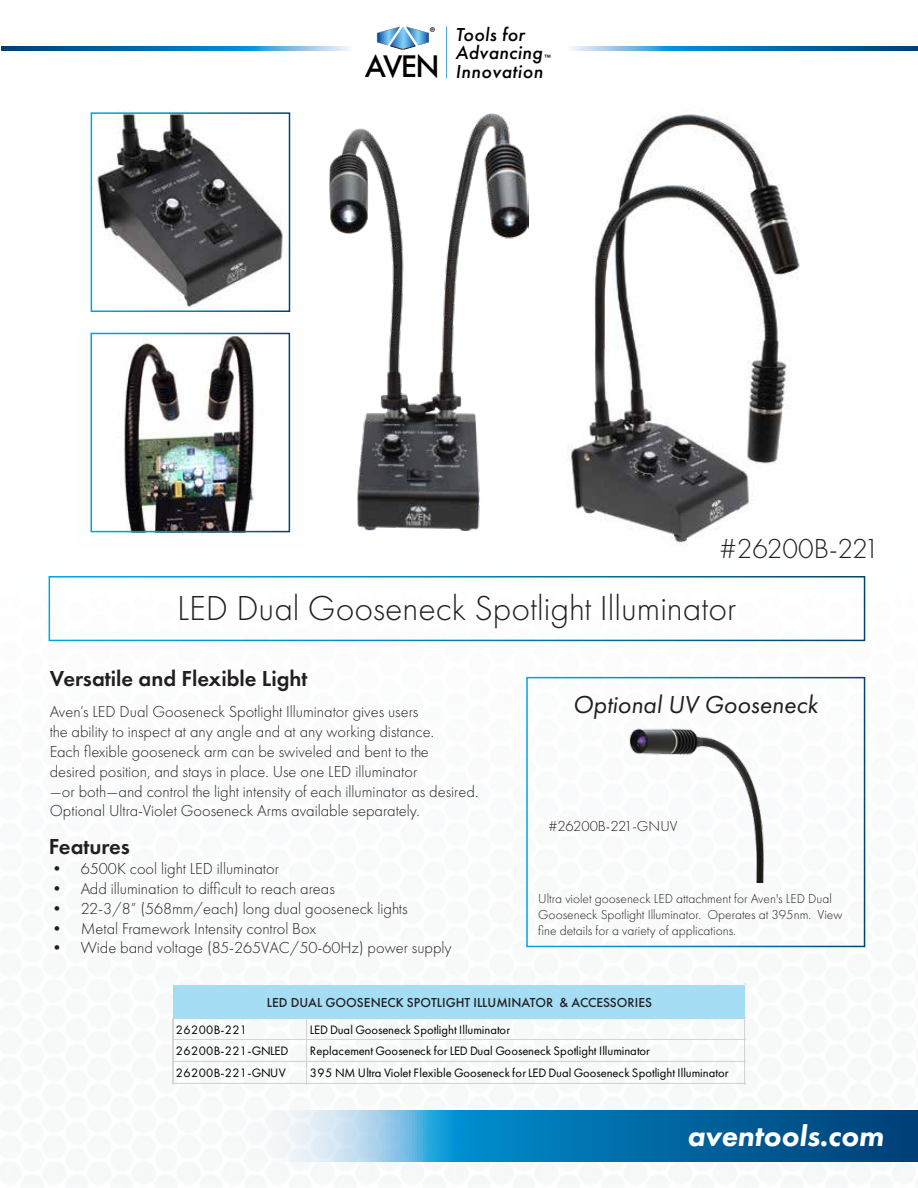
<style>
.page{position:relative;width:918px;height:1188px;background:#fff}
.page>*{position:absolute;margin:0;border:0;box-sizing:border-box;transform-origin:0 0}
.t1{font:300 36px "Futura PT";color:#231f20}
.t2{font:italic 800 30px "Futura PT";color:#fff}
.t3{font:300 28.5px "Futura PT";color:#231f20}
.t4{font:italic 25.5px "Futura PT";color:#231f20}
.t5{font:600 22.5px "Futura PT";color:#231f20}
.t6{font:italic 500 19.5px "Futura PT";letter-spacing:.02em;color:#000}
.t7{font:300 16.5px/19.8px "Futura PT";color:#231f20}
.t8{font:300 15px "Futura PT";color:#231f20}
.t9{font:14.4px "Myriad Pro";color:#000}
.t10{font:300 13.5px/16.2px "Futura PT";color:#231f20}
.t11{font:500 13.5px "Futura PT";color:#231f20}
.t12{font:12.6px "Futura PT";letter-spacing:-.005em;color:#000}
.t13{font:12.6px "Futura PT";letter-spacing:.03em;color:#000}
.t14{font:10.8px "Myriad Pro";color:#000}
.s1{font-style:normal;font-size:32.55px}
</style>
<div class="page">
<img style="left:48px;top:576px;width:870px;height:586px">
<img style="left:567px;top:114px;width:233px;height:432px">
<div style="left:49px;top:576px;width:816px;height:65px;border:2px solid #fff"></div>
<svg style="left:192px;top:1110px;width:726px;height:51px;background:#4491bd"></svg>
<svg style="left:571px;top:46px;width:347px;height:5px;background:#2681b6"></svg>
<svg style="left:1px;top:46px;width:348px;height:5px;background:#2681b6"></svg>
<hr style="left:446px;top:27px;width:1px;height:51px;background:#44a8de">
<svg style="left:377px;top:26px;width:52px;height:24px"></svg>
<img style="left:329px;top:113px;width:200px;height:418px">
<img style="left:90px;top:333px;width:201px;height:202px">
<img style="left:90px;top:112px;width:201px;height:221px">
<div style="left:91px;top:112px;width:199px;height:200px;border:2px solid #fff"></div>
<div style="left:91px;top:333px;width:199px;height:199px;border:2px solid #fff"></div>
<div style="left:173px;top:985px;width:572px;height:33px;background:#a5def4"></div>
<hr style="left:173px;top:1018px;width:1px;height:66px;background:#d4d4d4">
<hr style="left:306px;top:1018px;width:1px;height:66px;background:#d4d4d4">
<hr style="left:307px;top:1018px;width:1px;height:66px;background:#d4d4d4">
<hr style="left:744px;top:1018px;width:1px;height:66px;background:#d4d4d4">
<hr style="left:745px;top:1018px;width:1px;height:66px;background:#d4d4d4">
<hr style="left:173px;top:1039px;width:572px;height:1px;background:#d4d4d4">
<hr style="left:173px;top:1061px;width:572px;height:1px;background:#d4d4d4">
<hr style="left:173px;top:1083px;width:572px;height:1px;background:#d4d4d4">
<div style="left:526px;top:677px;width:339px;height:270px;border:2px solid #fff"></div>
<img style="left:615px;top:714px;width:153px;height:169px">
<p class="t6" style="left:455px;top:22px;width:71px">Tools for</p>
<p class="t6" style="left:455px;top:41px;width:89px">Advancing</p>
<p class="t9" style="left:429px;top:23px;width:8px">®</p>
<p class="t6" style="left:365px;top:59px;width:180px"><span class="s1">AVEN</span> Innovation</p>
<p class="t14" style="left:544px;top:51px;width:8px">™</p>
<h3 class="t3" style="left:720px;top:532px;width:161px">#26200B-221</h3>
<h1 class="t1" style="left:177px;top:588px;width:561px">LED Dual Gooseneck Spotlight Illuminator</h1>
<h3 class="t5" style="left:50px;top:664px;width:259px">Versatile and Flexible Light</h3>
<p class="t7" style="left:50px;top:702px;width:430px">Aven’s LED Dual Gooseneck Spotlight Illuminator gives users<br>the ability to inspect at any angle and at any working distance.<br>Each flexible gooseneck arm can be swiveled and bent to the desired position, and stays in place. Use one LED illuminator<br>—or both—and control the light intensity of each illuminator as desired.<br>Optional Ultra-Violet Gooseneck Arms available separately.</p>
<h3 class="t5" style="left:49px;top:833px;width:83px">Features</h3>
<p class="t7" style="left:49px;top:859px;width:232px">• 6500K cool light LED illuminator</p>
<p class="t7" style="left:49px;top:879px;width:288px">• Add illumination to difficult to reach areas</p>
<p class="t7" style="left:49px;top:899px;width:360px">• 22-3/8” (568mm/each) long dual gooseneck lights</p>
<p class="t7" style="left:49px;top:918px;width:269px">• Metal Framework Intensity control Box</p>
<p class="t7" style="left:49px;top:938px;width:404px">• Wide band voltage (85-265VAC/50-60Hz) power supply</p>
<h3 class="t4" style="left:573px;top:689px;width:247px">Optional UV Gooseneck</h3>
<p class="t8" style="left:548px;top:818px;width:131px">#26200B-221-GNUV</p>
<p class="t10" style="left:538px;top:891px;width:306px">Ultra violet gooseneck LED attachment for Aven's LED Dual<br>Gooseneck Spotlight Illuminator. Operates at 395nm. View fine details for a variety of applications.</p>
<p class="t11" style="left:267px;top:994px;width:387px">LED DUAL GOOSENECK SPOTLIGHT ILLUMINATOR &amp; ACCESSORIES</p>
<p class="t13" style="left:176px;top:1022px;width:73px">26200B-221</p>
<p class="t12" style="left:310px;top:1022px;width:202px">LED Dual Gooseneck Spotlight Illuminator</p>
<p class="t13" style="left:176px;top:1044px;width:114px">26200B-221-GNLED</p>
<p class="t12" style="left:310px;top:1044px;width:342px">Replacement Gooseneck for LED Dual Gooseneck Spotlight Illuminator</p>
<p class="t13" style="left:176px;top:1066px;width:111px">26200B-221-GNUV</p>
<p class="t12" style="left:310px;top:1066px;width:420px">395 NM Ultra Violet Flexible Gooseneck for LED Dual Gooseneck Spotlight Illuminator</p>
<h2 class="t2" style="left:687px;top:1118px;width:198px">aventools.com</h2>
</div>
